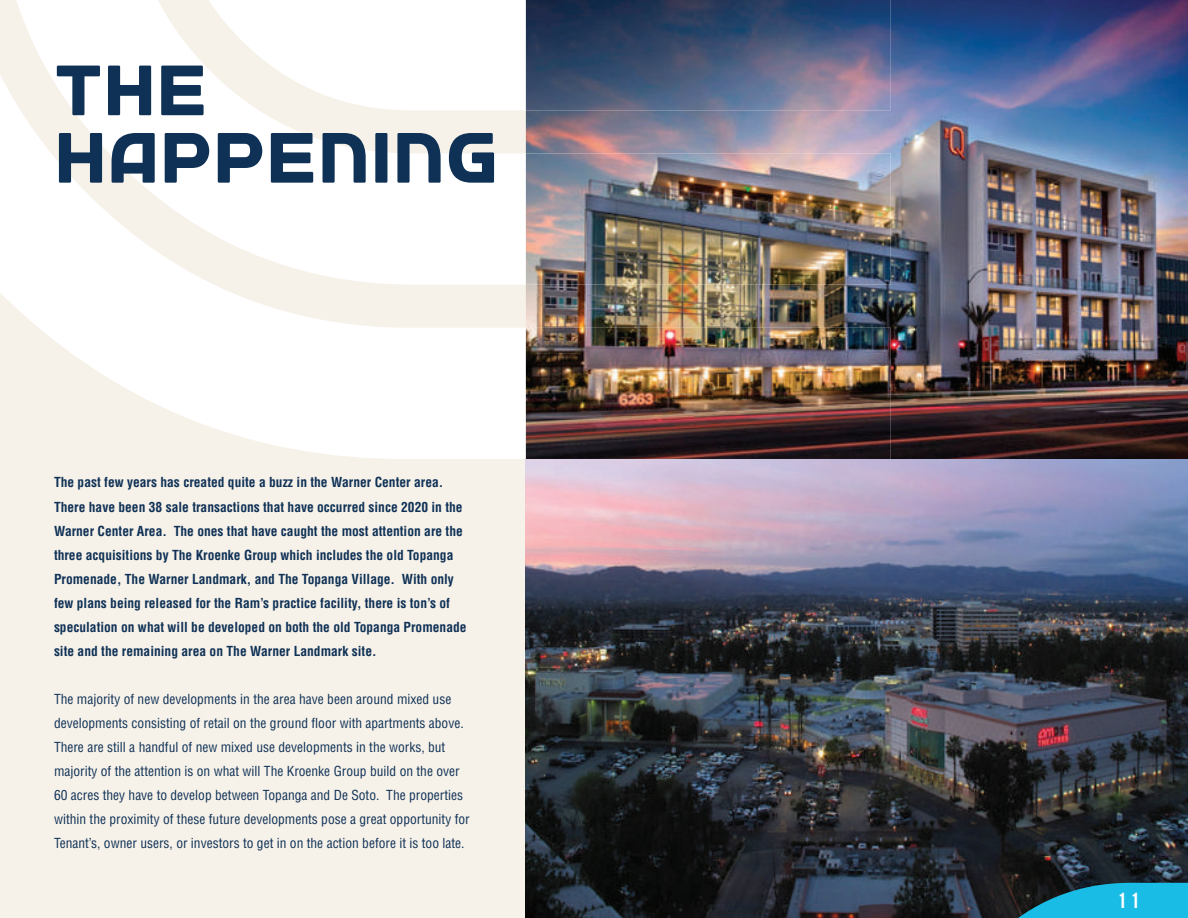
<style>
.page{position:relative;width:1188px;height:918px;background:#f7f2e9}
.page>*{position:absolute;margin:0;border:0;box-sizing:border-box;transform-origin:0 0}
.t1{font:67.5px/67.5px "a Autobus Omnibus";color:#0f3156}
.t2{font:700 21.9px "Bebas Neue";color:#fff}
.t3{font:700 condensed 13.5px/24px "Helvetica LT Std";color:#0f3156}
.t4{font:condensed 13.5px/24px "Helvetica LT Std";color:#0f3156}
</style>
<div class="page">
<svg style="left:0;top:0;width:526px;height:460px;fill:#fff"></svg>
<img style="left:526px;top:0;width:662px;height:918px">
<img style="left:526px;top:0;width:365px;height:459px">
<svg style="left:994px;top:883px;width:194px;height:35px;background:#198ba7"></svg>
<h1 class="t1" style="left:54px;top:60px;width:447px">THE<br>HAPPENING</h1>
<p class="t3" style="left:54px;top:470px;width:414px">The past few years has created quite a buzz in the Warner Center area.<br>There have been 38 sale transactions that have occurred since 2020 in the Warner Center Area. The ones that have caught the most attention are the three acquisitions by The Kroenke Group which includes the old Topanga Promenade, The Warner Landmark, and The Topanga Village. With only few plans being released for the Ram’s practice facility, there is ton’s of speculation on what will be developed on both the old Topanga Promenade site and the remaining area on The Warner Landmark site.</p>
<p class="t4" style="left:54px;top:687px;width:417px">The majority of new developments in the area have been around mixed use developments consisting of retail on the ground floor with apartments above.<br>There are still a handful of new mixed use developments in the works, but majority of the attention is on what will The Kroenke Group build on the over 60 acres they have to develop between Topanga and De Soto. The properties within the proximity of these future developments pose a great opportunity for Tenant’s, owner users, or investors to get in on the action before it is too late.</p>
<h2 class="t2" style="left:1117px;top:888px;width:23px">11</h2>
</div>
